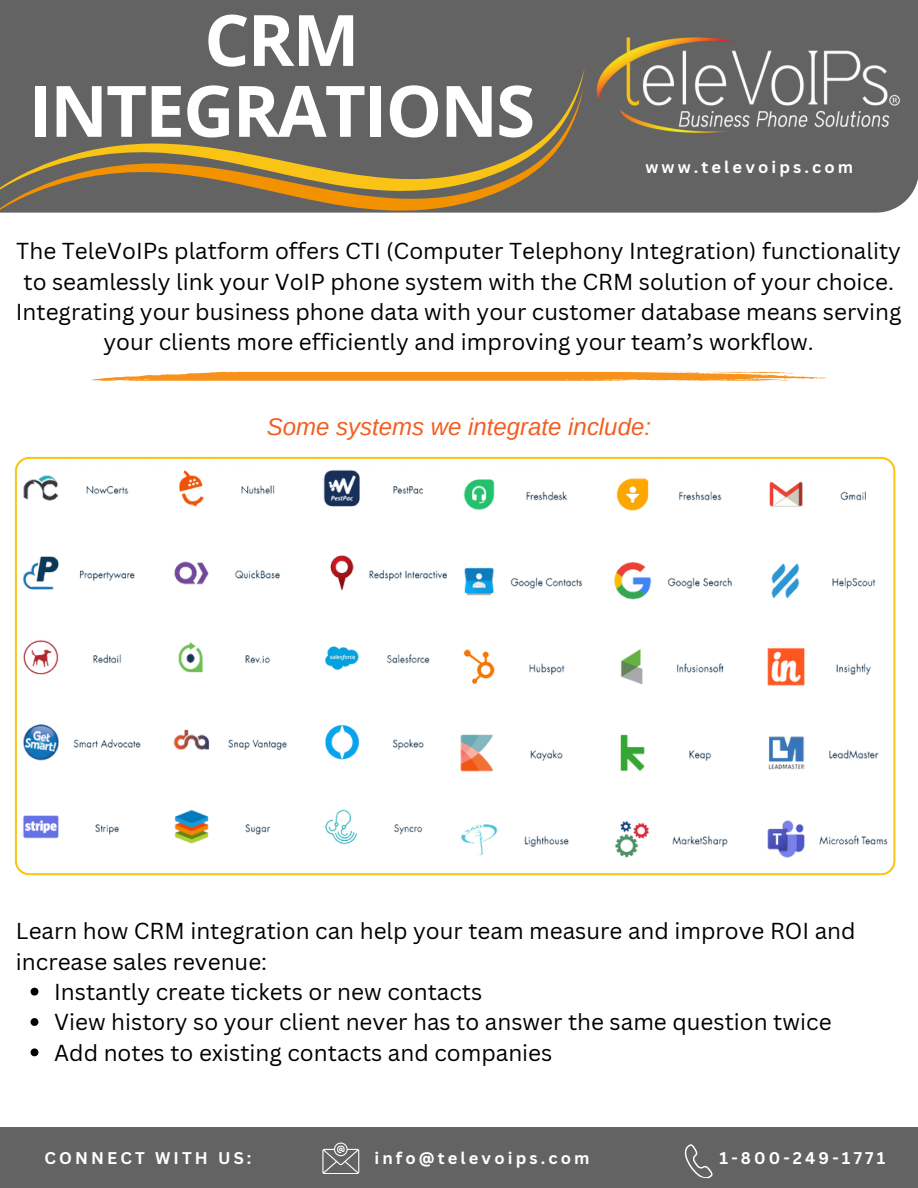
<style>
.page{position:relative;width:918px;height:1188px;background:#fff}
.page>*{position:absolute;margin:0;border:0;box-sizing:border-box;transform-origin:0 0}
.t1{font:700 70.95px/70.8px "Open Sans";letter-spacing:-.025em;color:#fff;text-align:center}
.t2{font:italic 24px "Arimo";color:#f25e22}
.t3{font:22.5px/30.3px "Canva Sans";color:#000;text-align:center}
.t4{font:700 16.5px "Canva Sans";letter-spacing:.19em;color:#fff}
</style>
<div class="page">
<div style="left:0;top:0;width:918px;height:213px;background:#636363"></div>
<img style="left:591px;top:29px;width:316px;height:112px">
<svg style="left:0;top:208px;width:584px;height:5px;background:#75716a"></svg>
<svg style="left:0;top:68px;width:585px;height:140px;background:#766c57"></svg>
<div style="left:0;top:1127px;width:918px;height:61px;background:#636363"></div>
<svg style="left:322px;top:1142px;width:37px;height:32px"></svg>
<svg style="left:684px;top:1144px;width:29px;height:35px"></svg>
<svg style="left:15px;top:457px;width:881px;height:418px"></svg>
<svg style="left:31px;top:988px;width:7px;height:8px"></svg>
<svg style="left:31px;top:1018px;width:7px;height:8px"></svg>
<svg style="left:31px;top:1048px;width:7px;height:8px"></svg>
<svg style="left:92px;top:372px;width:734px;height:9px;background:#f8a747"></svg>
<p class="t1" style="left:29px;top:3px;width:508px">CRM<br>INTEGRATIONS</p>
<h2 class="t4" style="left:645px;top:155px;width:209px">www.televoips.com</h2>
<p class="t3" style="left:16px;top:235px;width:887px">The TeleVoIPs platform offers CTI (Computer Telephony Integration) functionality to seamlessly link your VoIP phone system with the CRM solution of your choice.<br>Integrating your business phone data with your customer database means serving your clients more efficiently and improving your team’s workflow.</p>
<p class="t2" style="left:267px;top:414px;width:386px">Some systems we integrate include:</p>
<p class="t3" style="left:16px;top:915px;width:841px;text-align:left">Learn how CRM integration can help your team measure and improve ROI and increase sales revenue:</p>
<h2 class="t3" style="left:54px;top:976px;width:430px">Instantly create tickets or new contacts</h2>
<p class="t3" style="left:54px;top:1007px;width:779px">View history so your client never has to answer the same question twice</p>
<p class="t3" style="left:54px;top:1037px;width:500px">Add notes to existing contacts and companies</p>
<p class="t4" style="left:44px;top:1146px;width:209px">CONNECT WITH US:</p>
<p class="t4" style="left:374px;top:1146px;width:217px">info@televoips.com</p>
<p class="t4" style="left:720px;top:1146px;width:167px">1-800-249-1771</p>
</div>
